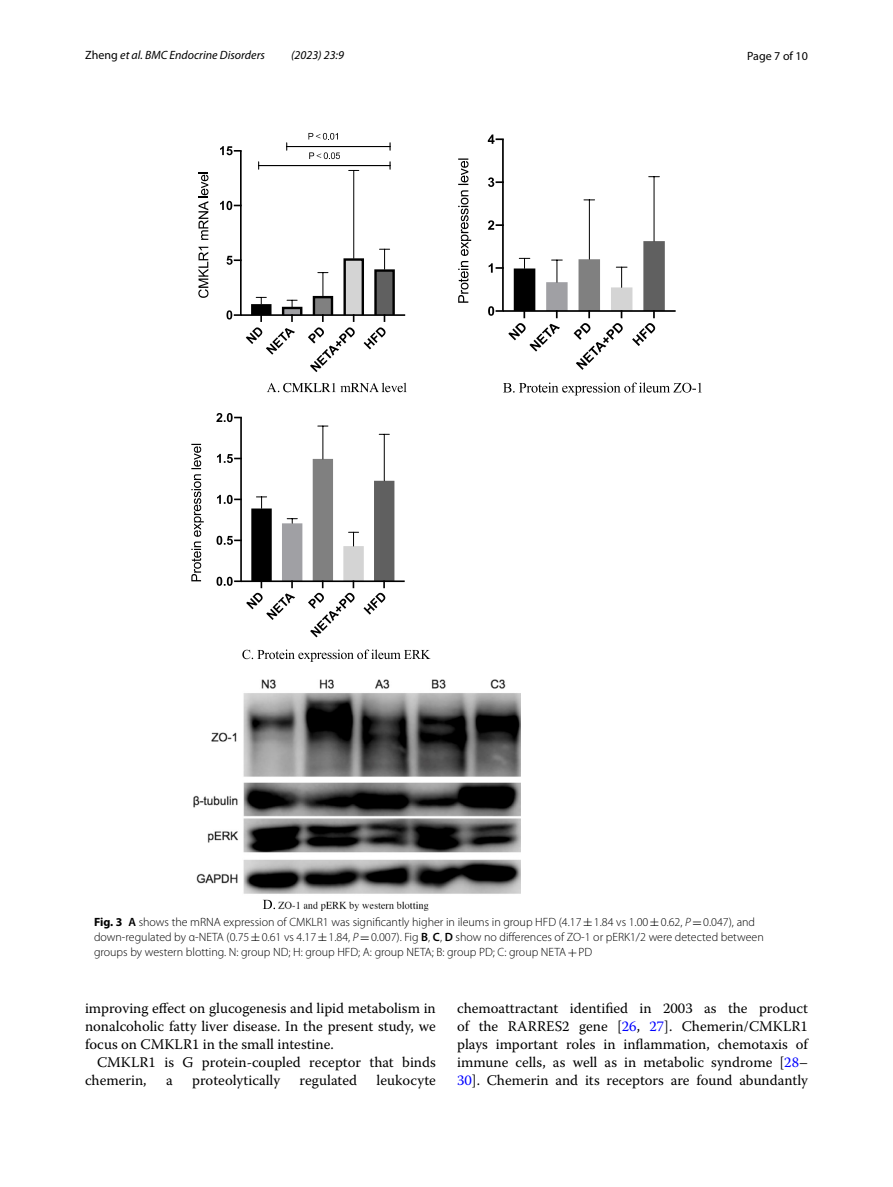
<style>
.page{position:relative;width:893px;height:1187px;background:#fff}
.page>*{position:absolute;margin:0;border:0;box-sizing:border-box;transform-origin:0 0}
.t1{font:14.7px/18px "Warnock Pro";color:#000;text-align:justify}
.t2{font:300 12px/15px "Myriad Pro";color:#000}
.t3{font:italic 12px "Myriad Pro";color:#000}
.t4{font:12px "Myriad Pro";color:#000}
.s1{font-style:normal}
.s2{font-weight:700}
.s3{font-weight:600}
.s4{font-family:"MTSY";font-weight:400}
.s5{font-style:italic}
.s6{color:#00f}
</style>
<div class="page">
<div style="left:252px;top:305px;width:18px;height:10px;background:#000"></div>
<div style="left:251px;top:304px;width:20px;height:12px;border:2px solid #000"></div>
<div style="left:283px;top:308px;width:18px;height:7px;background:#a0a0a4"></div>
<div style="left:282px;top:307px;width:20px;height:9px;border:2px solid #000"></div>
<div style="left:314px;top:297px;width:18px;height:18px;background:#808080"></div>
<div style="left:313px;top:296px;width:20px;height:20px;border:2px solid #000"></div>
<div style="left:345px;top:259px;width:18px;height:56px;background:#d4d4d4"></div>
<div style="left:343px;top:258px;width:21px;height:58px;border:2px solid #000"></div>
<div style="left:375px;top:270px;width:19px;height:45px;background:#606060"></div>
<div style="left:374px;top:269px;width:21px;height:47px;border:2px solid #000"></div>
<hr style="left:241px;top:314px;width:164px;height:2px;background:#000">
<svg style="left:246px;top:327px;width:49px;height:27px"></svg>
<svg style="left:308px;top:327px;width:47px;height:45px"></svg>
<svg style="left:364px;top:327px;width:22px;height:22px"></svg>
<hr style="left:240px;top:151px;width:2px;height:164px;background:#000">
<svg style="left:227px;top:310px;width:14px;height:9px"></svg>
<svg style="left:227px;top:256px;width:13px;height:9px"></svg>
<svg style="left:220px;top:201px;width:20px;height:9px"></svg>
<svg style="left:220px;top:146px;width:21px;height:9px"></svg>
<svg style="left:256px;top:297px;width:10px;height:7px"></svg>
<svg style="left:287px;top:300px;width:10px;height:7px"></svg>
<svg style="left:318px;top:272px;width:10px;height:24px"></svg>
<hr style="left:353px;top:170px;width:1px;height:88px;background:#000">
<svg style="left:379px;top:249px;width:11px;height:20px"></svg>
<svg style="left:267px;top:383px;width:140px;height:9px"></svg>
<hr style="left:259px;top:165px;width:131px;height:1px;background:#000">
<hr style="left:287px;top:146px;width:103px;height:1px;background:#000">
<svg style="left:308px;top:133px;width:30px;height:7px"></svg>
<svg style="left:309px;top:152px;width:31px;height:7px"></svg>
<svg style="left:198px;top:247px;width:10px;height:51px"></svg>
<svg style="left:199px;top:172px;width:9px;height:68px"></svg>
<div style="left:515px;top:270px;width:19px;height:41px;background:#000"></div>
<div style="left:514px;top:268px;width:21px;height:44px;border:3px solid #000"></div>
<div style="left:547px;top:283px;width:19px;height:28px;background:#a0a0a4"></div>
<div style="left:546px;top:282px;width:22px;height:30px;border:3px solid #a0a0a4"></div>
<div style="left:580px;top:260px;width:19px;height:51px;background:#808080"></div>
<div style="left:578px;top:259px;width:22px;height:53px;border:3px solid #808080"></div>
<div style="left:612px;top:289px;width:19px;height:22px;background:#d4d4d4"></div>
<div style="left:611px;top:287px;width:21px;height:25px;border:3px solid #d4d4d4"></div>
<div style="left:645px;top:242px;width:19px;height:69px;background:#606060"></div>
<div style="left:643px;top:241px;width:22px;height:71px;border:3px solid #606060"></div>
<hr style="left:503px;top:310px;width:173px;height:2px;background:#000">
<svg style="left:508px;top:323px;width:52px;height:28px"></svg>
<svg style="left:574px;top:323px;width:49px;height:47px"></svg>
<svg style="left:632px;top:323px;width:23px;height:23px"></svg>
<hr style="left:502px;top:139px;width:2px;height:172px;background:#000">
<svg style="left:488px;top:306px;width:15px;height:10px"></svg>
<svg style="left:489px;top:263px;width:14px;height:10px"></svg>
<svg style="left:488px;top:220px;width:15px;height:10px"></svg>
<svg style="left:488px;top:177px;width:15px;height:10px"></svg>
<svg style="left:488px;top:134px;width:15px;height:10px"></svg>
<svg style="left:519px;top:258px;width:11px;height:10px"></svg>
<svg style="left:552px;top:260px;width:10px;height:22px"></svg>
<hr style="left:589px;top:200px;width:1px;height:59px;background:#000">
<svg style="left:616px;top:267px;width:11px;height:20px"></svg>
<hr style="left:654px;top:177px;width:1px;height:64px;background:#000">
<svg style="left:503px;top:382px;width:199px;height:13px"></svg>
<svg style="left:458px;top:158px;width:13px;height:145px"></svg>
<div style="left:252px;top:509px;width:19px;height:72px;background:#000"></div>
<div style="left:251px;top:508px;width:21px;height:74px;border:2px solid #000"></div>
<div style="left:283px;top:524px;width:18px;height:57px;background:#a0a0a4"></div>
<div style="left:282px;top:523px;width:20px;height:59px;border:2px solid #a0a0a4"></div>
<div style="left:314px;top:460px;width:18px;height:121px;background:#808080"></div>
<div style="left:313px;top:459px;width:20px;height:123px;border:2px solid #808080"></div>
<div style="left:345px;top:547px;width:18px;height:34px;background:#d4d4d4"></div>
<div style="left:343px;top:546px;width:21px;height:36px;border:2px solid #d4d4d4"></div>
<div style="left:375px;top:482px;width:18px;height:99px;background:#606060"></div>
<div style="left:374px;top:480px;width:20px;height:102px;border:2px solid #606060"></div>
<hr style="left:241px;top:580px;width:164px;height:2px;background:#000">
<svg style="left:308px;top:582px;width:47px;height:55px"></svg>
<svg style="left:363px;top:582px;width:22px;height:32px"></svg>
<hr style="left:240px;top:417px;width:2px;height:164px;background:#000">
<svg style="left:217px;top:576px;width:78px;height:44px"></svg>
<svg style="left:217px;top:535px;width:24px;height:10px"></svg>
<svg style="left:217px;top:495px;width:24px;height:9px"></svg>
<svg style="left:217px;top:454px;width:24px;height:9px"></svg>
<svg style="left:216px;top:413px;width:25px;height:9px"></svg>
<svg style="left:256px;top:496px;width:11px;height:12px"></svg>
<svg style="left:287px;top:518px;width:10px;height:5px"></svg>
<hr style="left:322px;top:426px;width:1px;height:33px;background:#000">
<svg style="left:349px;top:532px;width:10px;height:14px"></svg>
<hr style="left:384px;top:434px;width:1px;height:46px;background:#000">
<svg style="left:242px;top:649px;width:188px;height:12px"></svg>
<svg style="left:191px;top:444px;width:13px;height:137px"></svg>
<img style="left:193px;top:679px;width:327px;height:231px">
<svg style="left:263px;top:899px;width:12px;height:10px"></svg>
<p class="t3" style="left:85px;top:48px;width:181px"><span class="s1">Zheng</span> et al. BMC Endocrine Disorders</p>
<p class="t3" style="left:291px;top:48px;width:54px">(2023) 23:9</p>
<p class="t4" style="left:747px;top:48px;width:62px">Page 7 of 10</p>
<p class="t2" style="left:94px;top:914px;width:671px"><span class="s2">Fig. 3</span> <span class="s3">A</span> shows the mRNA expression of CMKLR1 was significantly higher in ileums in group HFD (4.17<span class="s4">±</span>1.84 vs 1.00<span class="s4">±</span>0.62, <span class="s5">P</span><span class="s4">=</span>0.047), and down-regulated by α-NETA (0.75<span class="s4">±</span>0.61 vs 4.17<span class="s4">±</span>1.84, <span class="s5">P</span><span class="s4">=</span>0.007). Fig <span class="s3">B</span>, <span class="s3">C</span>, <span class="s3">D</span> show no differences of ZO-1 or pERK1/2 were detected between groups by western blotting. N: group ND; H: group HFD; A: group NETA; B: group PD; C: group NETA<span class="s4">+</span>PD</p>
<p class="t1" style="left:85px;top:998px;width:352px">improving effect on glucogenesis and lipid metabolism in nonalcoholic fatty liver disease. In the present study, we focus on CMKLR1 in the small intestine.</p>
<p class="t1" style="left:85px;top:1052px;width:352px;text-indent:12px">CMKLR1 is G protein-coupled receptor that binds chemerin,</p>
<p class="t1" style="left:166px;top:1070px;width:8px">a</p>
<p class="t1" style="left:192px;top:1070px;width:90px">proteolytically</p>
<p class="t1" style="left:300px;top:1070px;width:59px">regulated</p>
<p class="t1" style="left:377px;top:1070px;width:61px">leukocyte</p>
<p class="t1" style="left:457px;top:998px;width:352px">chemoattractant identified in 2003 as the product of the RARRES2 gene [<span class="s6">26</span>, <span class="s6">27</span>]. Chemerin/CMKLR1 plays important roles in inflammation, chemotaxis of immune cells, as well as in metabolic syndrome [<span class="s6">28</span>– <span class="s6">30</span>]. Chemerin and its receptors are found abundantly</p>
</div>
